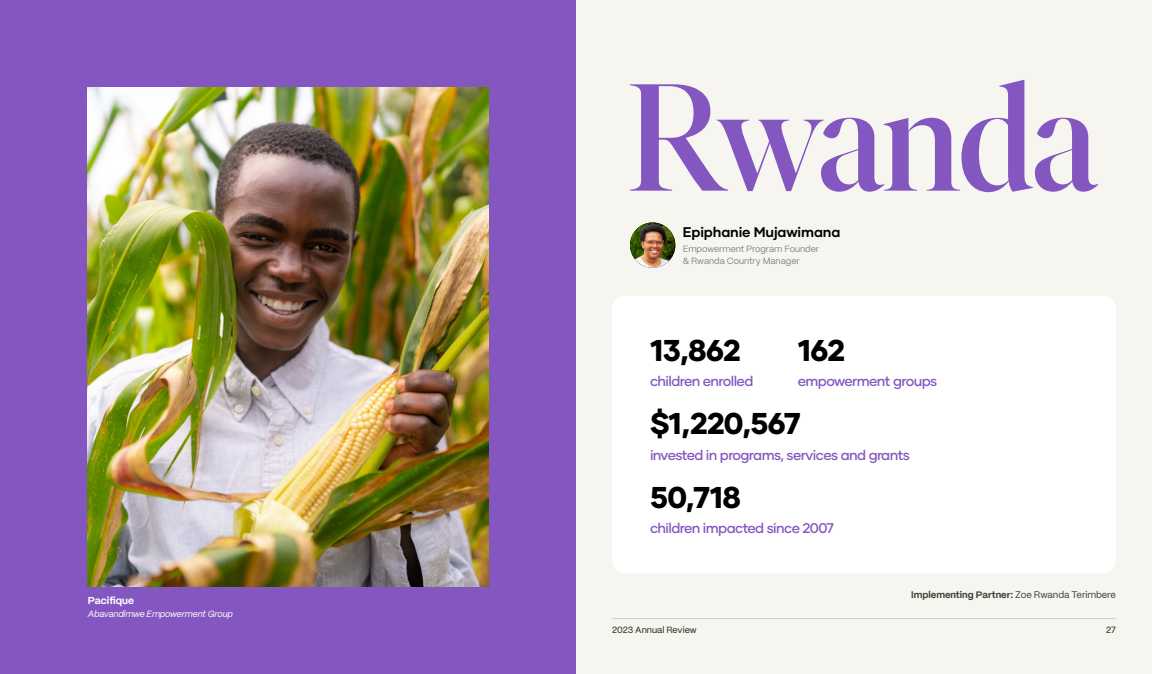
<style>
.page{position:relative;width:1152px;height:674px;background:#fff}
.page>*{position:absolute;margin:0;border:0;box-sizing:border-box;transform-origin:0 0}
.t1{font:500 151.7px "Ivar Fine";letter-spacing:-.015em;color:#8457c0}
.t2{font:800 30px "Gilmer";letter-spacing:-.02em;color:#000101}
.t3{font:500 14px "Gilmer";letter-spacing:-.04em;color:#8457c0}
.t4{font:700 14px "Gilmer";letter-spacing:-.01em;color:#000}
.t5{font:700 10.2px "PP Mori";color:#fff}
.t6{font:700 9.5px "PP Mori";color:#3b4036}
.t7{font:9px "PP Mori";letter-spacing:-.01em;color:#888787}
.t8{font:italic 9px "PP Mori";letter-spacing:-.02em;color:#fff}
.t9{font:9px "PP Mori";color:#1d2416}
.s1{font-weight:400}
</style>
<div class="page">
<div style="left:576px;top:0;width:576px;height:673px;background:#f7f5f0"></div>
<hr style="left:612px;top:618px;width:504px;height:1px;background:#d0d1cf">
<div style="left:0;top:0;width:576px;height:673px;background:#8457c0"></div>
<img style="left:88px;top:88px;width:400px;height:498px">
<div style="left:612px;top:296px;width:504px;height:277px;background:#fff;border-radius:14px"></div>
<img style="left:630px;top:222px;width:45px;height:46px;border-radius:23px">
<p class="t5" style="left:88px;top:591px;width:48px">Pacifique</p>
<p class="t8" style="left:88px;top:605px;width:147px">Abavandimwe Empowerment Group</p>
<p class="t1" style="left:628px;top:58px;width:470px">Rwanda</p>
<p class="t4" style="left:683px;top:223px;width:159px">Epiphanie Mujawimana</p>
<p class="t7" style="left:683px;top:241px;width:138px">Empowerment Program Founder</p>
<p class="t7" style="left:683px;top:253px;width:118px">&amp; Rwanda Country Manager</p>
<p class="t2" style="left:650px;top:331px;width:92px">13,862</p>
<p class="t3" style="left:650px;top:372px;width:105px">children enrolled</p>
<p class="t2" style="left:798px;top:331px;width:49px">162</p>
<p class="t3" style="left:798px;top:372px;width:141px">empowerment groups</p>
<p class="t2" style="left:650px;top:404px;width:152px">$1,220,567</p>
<p class="t3" style="left:650px;top:445px;width:262px">invested in programs, services and grants</p>
<p class="t2" style="left:650px;top:478px;width:93px">50,718</p>
<p class="t3" style="left:650px;top:519px;width:186px">children impacted since 2007</p>
<p class="t6" style="left:911px;top:586px;width:206px">Implementing Partner: <span class="s1">Zoe Rwanda Terimbere</span></p>
<p class="t9" style="left:612px;top:622px;width:86px">2023 Annual Review</p>
<p class="t9" style="left:1106px;top:622px;width:11px">27</p>
</div>
